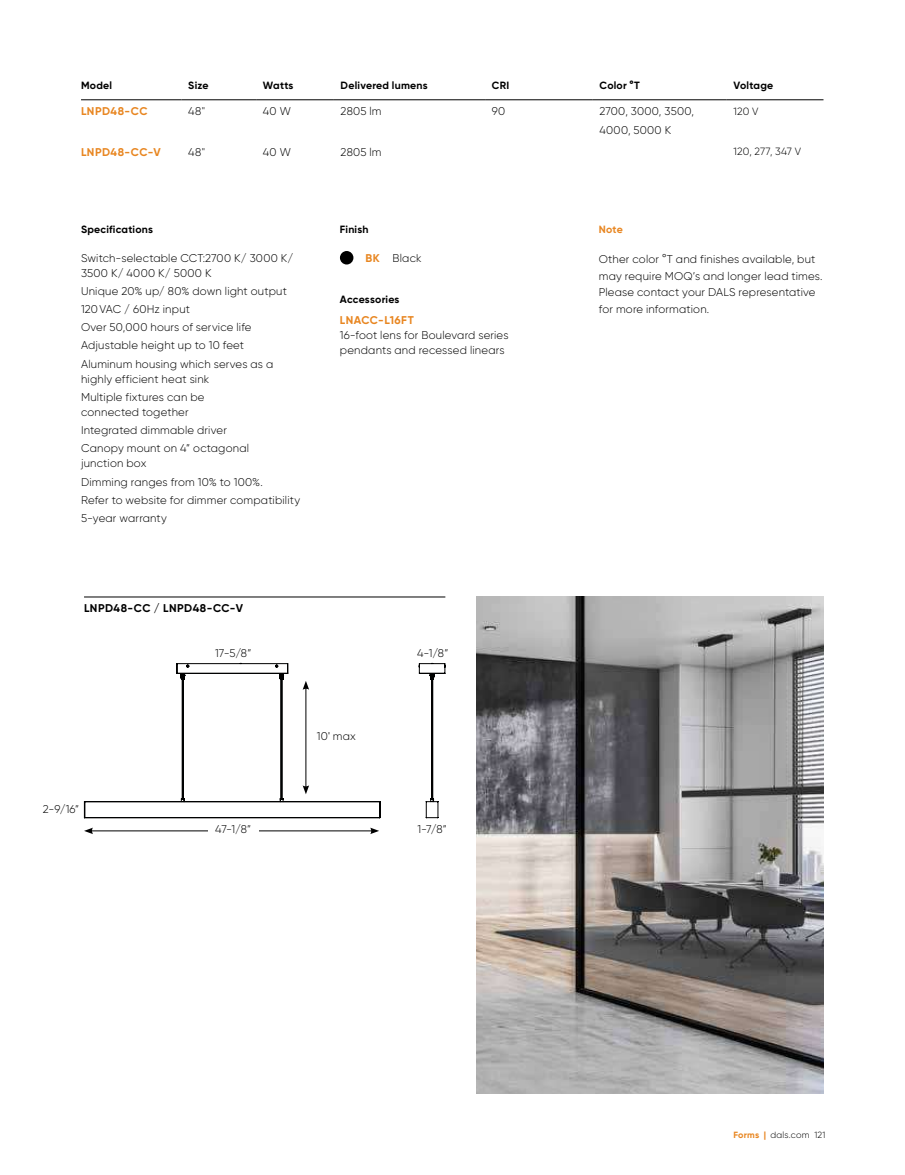
<style>
.page{position:relative;width:905px;height:1175px;background:#fff}
.page>*{position:absolute;margin:0;border:0;box-sizing:border-box;transform-origin:0 0}
.t1{font:300 11.25px/18.3px "Gilroy";letter-spacing:.015em;color:#000}
.t2{font:700 11.25px "Gilroy";letter-spacing:.04em;color:#e88621}
.t3{font:700 11.25px "Gilroy";letter-spacing:.04em;color:#000}
.t4{font:700 10.5px "Gilroy";letter-spacing:.02em;color:#000}
.t5{font:300 10.5px "Gilroy";letter-spacing:.01em;color:#000}
.t6{font:700 10.5px "Gilroy";color:#e88621}
.t7{font:300 9px "Gilroy";letter-spacing:.02em;color:#000}
.s1{font-weight:700;color:#e88621}
.s2{font-weight:400}
</style>
<div class="page">
<div style="left:340px;top:251px;width:13px;height:13px;background:#000;border-radius:50%"></div>
<hr style="left:81px;top:99px;width:100px;height:1px;background:#000">
<hr style="left:181px;top:99px;width:75px;height:1px;background:#000">
<hr style="left:256px;top:99px;width:78px;height:1px;background:#000">
<hr style="left:334px;top:99px;width:151px;height:1px;background:#000">
<hr style="left:485px;top:99px;width:107px;height:1px;background:#000">
<hr style="left:592px;top:99px;width:134px;height:1px;background:#000">
<hr style="left:726px;top:99px;width:97px;height:1px;background:#000">
<hr style="left:84px;top:596px;width:361px;height:1px;background:#000">
<svg style="left:84px;top:662px;width:297px;height:156px"></svg>
<svg style="left:418px;top:662px;width:27px;height:156px"></svg>
<hr style="left:305px;top:687px;width:1px;height:100px;background:#000">
<svg style="left:302px;top:681px;width:7px;height:8px"></svg>
<svg style="left:302px;top:785px;width:7px;height:9px"></svg>
<hr style="left:91px;top:830px;width:281px;height:1px;background:#000">
<svg style="left:370px;top:827px;width:9px;height:7px"></svg>
<svg style="left:84px;top:827px;width:9px;height:7px"></svg>
<div style="left:208px;top:824px;width:50px;height:12px;background:#fff"></div>
<img style="left:476px;top:597px;width:348px;height:497px">
<p class="t4" style="left:81px;top:80px;width:33px">Model</p>
<p class="t4" style="left:188px;top:80px;width:22px">Size</p>
<p class="t4" style="left:263px;top:80px;width:32px">Watts</p>
<p class="t4" style="left:340px;top:80px;width:89px">Delivered lumens</p>
<p class="t4" style="left:492px;top:80px;width:19px">CRI</p>
<p class="t4" style="left:599px;top:80px;width:42px">Color °T</p>
<p class="t4" style="left:733px;top:80px;width:41px">Voltage</p>
<p class="t2" style="left:81px;top:106px;width:68px">LNPD48-CC</p>
<p class="t1" style="left:188px;top:103px;width:18px">48"</p>
<p class="t1" style="left:263px;top:103px;width:29px">40 W</p>
<p class="t1" style="left:340px;top:103px;width:42px">2805 lm</p>
<p class="t1" style="left:492px;top:103px;width:15px">90</p>
<p class="t1" style="left:599px;top:103px;width:96px">2700, 3000, 3500,<br>4000, 5000 K</p>
<p class="t5" style="left:733px;top:106px;width:26px">120 V</p>
<p class="t2" style="left:81px;top:147px;width:81px">LNPD48-CC-V</p>
<p class="t1" style="left:188px;top:143px;width:18px">48"</p>
<p class="t1" style="left:263px;top:143px;width:29px">40 W</p>
<p class="t1" style="left:340px;top:143px;width:42px">2805 lm</p>
<p class="t5" style="left:733px;top:147px;width:69px">120, 277, 347 V</p>
<p class="t4" style="left:81px;top:224px;width:73px">Specifications</p>
<p class="t1" style="left:81px;top:251px;width:214px;line-height:15px">Switch-selectable CCT: 2700 K/ 3000 K/<br>3500 K/ 4000 K/ 5000 K</p>
<p class="t1" style="left:81px;top:282px;width:207px">Unique 20% up/ 80% down light output<br>120 VAC / 60Hz input<br>Over 50,000 hours of service life<br>Adjustable height up to 10 feet<br>Aluminum housing which serves as a</p>
<p class="t1" style="left:81px;top:370px;width:130px">highly efficient heat sink<br>Multiple fixtures can be</p>
<p class="t1" style="left:81px;top:403px;width:170px">connected together<br>Integrated dimmable driver<br>Canopy mount on 4” octagonal</p>
<p class="t1" style="left:81px;top:455px;width:221px">junction box<br>Dimming ranges from 10% to 100%.<br>Refer to website for dimmer compatibility<br>5-year warranty</p>
<p class="t4" style="left:340px;top:224px;width:30px">Finish</p>
<p class="t1" style="left:365px;top:249px;width:58px"><span class="s1">BK</span> Black</p>
<p class="t4" style="left:340px;top:294px;width:61px">Accessories</p>
<p class="t2" style="left:340px;top:315px;width:75px">LNACC-L16FT</p>
<p class="t1" style="left:340px;top:328px;width:170px;line-height:15px">16-foot lens for Boulevard series pendants and recessed linears</p>
<p class="t3" style="left:84px;top:603px;width:160px">LNPD48-CC / LNPD48-CC-V</p>
<p class="t1" style="left:43px;top:800px;width:38px">2-9/16”</p>
<p class="t1" style="left:215px;top:644px;width:38px">17-5/8”</p>
<p class="t1" style="left:317px;top:727px;width:41px">10<span class="s2">'</span> max</p>
<p class="t1" style="left:417px;top:644px;width:33px">4-1/8”</p>
<p class="t1" style="left:215px;top:821px;width:37px">47-1/8”</p>
<p class="t1" style="left:417px;top:821px;width:31px">1-7/8”</p>
<p class="t6" style="left:598px;top:224px;width:26px">Note</p>
<p class="t1" style="left:598px;top:251px;width:225px;line-height:16.5px">Other color °T and finishes available, but may require MOQ’s and longer lead times.<br>Please contact your DALS representative for more information.</p>
<p class="t7" style="left:733px;top:1130px;width:94px"><span class="s1">Forms |</span> dals.com 121</p>
</div>
